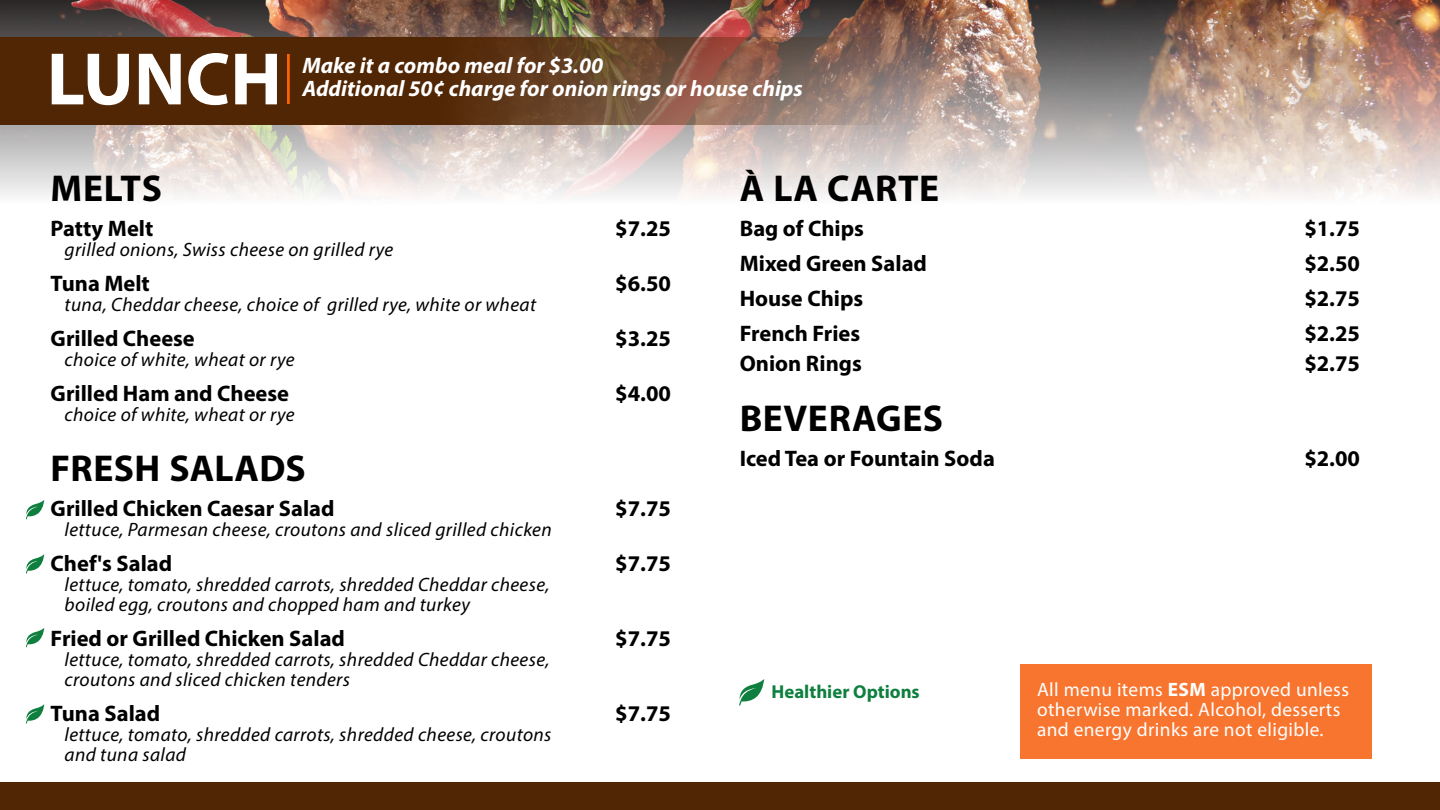
<style>
.page{position:relative;width:1440px;height:810px;background:#fff}
.page>*{position:absolute;margin:0;border:0;box-sizing:border-box;transform-origin:0 0}
.Section_Title{font:700 75px "Myriad Pro";color:#fff}
.t1{font:700 37.5px "Myriad Pro";letter-spacing:.015em;color:#000}
.heading{font:700 22.5px "Myriad Pro";color:#000}
.t2{font:italic 700 22.38px/23.8px "Myriad Pro";color:#fff}
.P__Ingredients{font:italic 19.38px/20px "Myriad Pro";letter-spacing:.02em;color:#000}
.P__Ingredients-2{font:19.38px/20px "Myriad Pro";letter-spacing:.02em;color:#fff}
.t3{font:700 18.75px "Myriad Pro";color:#0e7f3f}
.s1{font-weight:700}
</style>
<div class="page">
<img style="left:0;top:0;width:1440px;height:196px">
<svg style="left:0;top:38px;width:975px;height:87px;background:#6b452b"></svg>
<div style="left:0;top:782px;width:1440px;height:28px;background:#512604"></div>
<hr style="left:288px;top:55px;width:2px;height:49px;background:#fe6005">
<svg style="left:26px;top:554px;width:18px;height:20px"></svg>
<svg style="left:26px;top:628px;width:18px;height:19px"></svg>
<svg style="left:26px;top:704px;width:18px;height:20px"></svg>
<svg style="left:26px;top:500px;width:18px;height:19px"></svg>
<svg style="left:739px;top:679px;width:25px;height:27px"></svg>
<div style="left:1020px;top:664px;width:352px;height:95px;background:#f8752f"></div>
<p class="Section_Title" style="left:47px;top:30px;width:237px">LUNCH</p>
<p class="t2" style="left:302px;top:53px;width:502px">Make it a combo meal for $3.00<br>Additional 50¢ charge for onion rings or house chips</p>
<p class="t1" style="left:51px;top:164px;width:113px">MELTS</p>
<p class="heading" style="left:51px;top:213px;width:104px">Patty Melt</p>
<p class="heading" style="left:615px;top:213px;width:57px">$7.25</p>
<p class="P__Ingredients" style="left:65px;top:239px;width:330px">grilled onions, Swiss cheese on grilled rye</p>
<p class="heading" style="left:51px;top:268px;width:101px">Tuna Melt</p>
<p class="heading" style="left:615px;top:268px;width:57px">$6.50</p>
<p class="P__Ingredients" style="left:65px;top:294px;width:473px">tuna, Cheddar cheese, choice of grilled rye, white or wheat</p>
<p class="heading" style="left:51px;top:323px;width:146px">Grilled Cheese</p>
<p class="heading" style="left:615px;top:323px;width:57px">$3.25</p>
<p class="P__Ingredients" style="left:65px;top:349px;width:232px">choice of white, wheat or rye</p>
<p class="heading" style="left:51px;top:378px;width:240px">Grilled Ham and Cheese</p>
<p class="heading" style="left:615px;top:378px;width:57px">$4.00</p>
<p class="P__Ingredients" style="left:65px;top:404px;width:232px">choice of white, wheat or rye</p>
<p class="t1" style="left:51px;top:444px;width:257px">FRESH SALADS</p>
<p class="heading" style="left:51px;top:493px;width:285px">Grilled Chicken Caesar Salad</p>
<p class="heading" style="left:615px;top:493px;width:57px">$7.75</p>
<p class="P__Ingredients" style="left:65px;top:519px;width:489px">lettuce, Parmesan cheese, croutons and sliced grilled chicken</p>
<p class="heading" style="left:51px;top:548px;width:123px">Chef's Salad</p>
<p class="heading" style="left:615px;top:548px;width:57px">$7.75</p>
<p class="P__Ingredients" style="left:65px;top:574px;width:486px">lettuce, tomato, shredded carrots, shredded Cheddar cheese, boiled egg, croutons and chopped ham and turkey</p>
<p class="heading" style="left:51px;top:623px;width:296px">Fried or Grilled Chicken Salad</p>
<p class="heading" style="left:615px;top:623px;width:57px">$7.75</p>
<p class="P__Ingredients" style="left:65px;top:649px;width:486px">lettuce, tomato, shredded carrots, shredded Cheddar cheese, croutons and sliced chicken tenders</p>
<p class="heading" style="left:51px;top:698px;width:111px">Tuna Salad</p>
<p class="heading" style="left:615px;top:698px;width:57px">$7.75</p>
<p class="P__Ingredients" style="left:65px;top:724px;width:488px">lettuce, tomato, shredded carrots, shredded cheese, croutons and tuna salad</p>
<p class="t1" style="left:740px;top:164px;width:201px">À LA CARTE</p>
<p class="heading" style="left:740px;top:213px;width:126px">Bag of Chips</p>
<p class="heading" style="left:1304px;top:213px;width:57px">$1.75</p>
<p class="heading" style="left:740px;top:248px;width:189px">Mixed Green Salad</p>
<p class="heading" style="left:1304px;top:248px;width:57px">$2.50</p>
<p class="heading" style="left:740px;top:283px;width:125px">House Chips</p>
<p class="heading" style="left:1304px;top:283px;width:57px">$2.75</p>
<p class="heading" style="left:740px;top:318px;width:122px">French Fries</p>
<p class="heading" style="left:1304px;top:318px;width:57px">$2.25</p>
<p class="heading" style="left:740px;top:348px;width:124px">Onion Rings</p>
<p class="heading" style="left:1304px;top:348px;width:57px">$2.75</p>
<p class="t1" style="left:740px;top:394px;width:205px">BEVERAGES</p>
<p class="heading" style="left:740px;top:443px;width:257px">Iced Tea or Fountain Soda</p>
<p class="heading" style="left:1304px;top:443px;width:57px">$2.00</p>
<p class="t3" style="left:772px;top:679px;width:150px">Healthier Options</p>
<p class="P__Ingredients-2" style="left:1037px;top:679px;width:313px">All menu items <span class="s1">ESM</span> approved unless otherwise marked. Alcohol, desserts and energy drinks are not eligible.</p>
</div>
